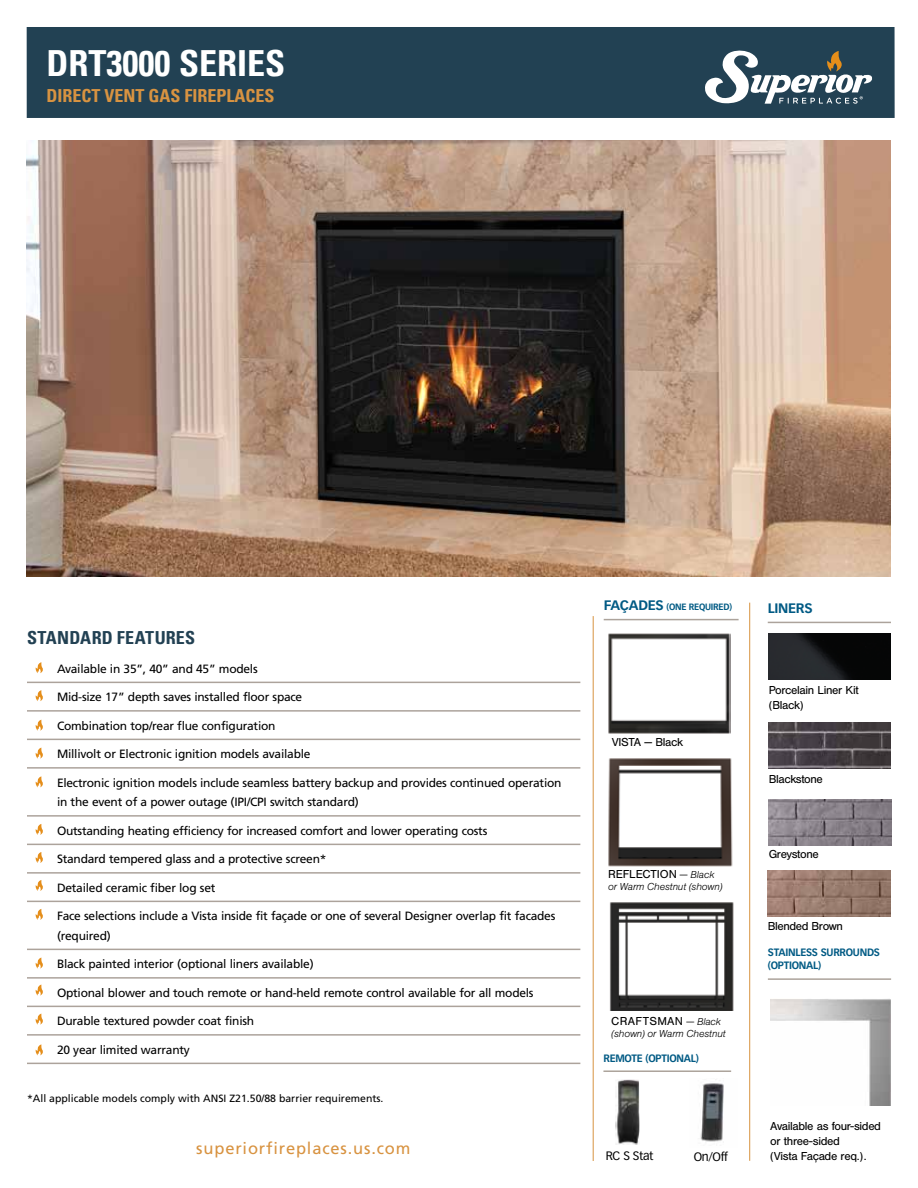
<style>
.page{position:relative;width:918px;height:1188px;background:#fff}
.page>*{position:absolute;margin:0;border:0;box-sizing:border-box;transform-origin:0 0}
.t1{font:36px "Univers Com 67 Bold Cond";color:#fff}
.t2{font:18px "Univers Com 67 Bold Cond";color:#d89341}
.t3{font:18px "Univers Com 67 Bold Cond";letter-spacing:.01em;color:#224153}
.t4{font:16.5px "Frutiger LT Std";letter-spacing:.05em;color:#d89341}
.t5{font:700 13.5px "Vectora LT Pro";letter-spacing:-.02em;color:#005a84}
.t6{font:12px/19.5px "Frutiger LT Std";letter-spacing:-.02em;color:#000}
.t7{font:12px/15px "Nimbus San";letter-spacing:-.03em;color:#000}
.t8{font:12px "Nimbus San";letter-spacing:-.01em;color:#000}
.t9{font:12px "Nimbus San";letter-spacing:.025em;color:#000}
.t10{font:12px "Vectora LT Pro";letter-spacing:-.03em;color:#000}
.t11{font:10.5px "Frutiger LT Std";color:#000}
.t12{font:700 10.5px/13.5px "Vectora LT Pro";letter-spacing:-.025em;color:#005a84;scale:.95 1}
.t13{font:italic 300 10.5px "Nimbus San";letter-spacing:-.01em;color:#000}
.t14{font:700 9px "Vectora LT Pro";letter-spacing:-.025em;color:#005a84;scale:.95 1}
.s1{font-size:13.5px}
.s2{font-weight:300}
.s3{font-weight:300;font-style:italic;font-size:10.5px}
</style>
<div class="page">
<img style="left:27px;top:141px;width:864px;height:436px">
<hr style="left:593px;top:616px;width:1px;height:545px;background:#d89341">
<hr style="left:27px;top:682px;width:553px;height:1px;background:#aca39b">
<hr style="left:27px;top:710px;width:553px;height:2px;background:#aca39b">
<hr style="left:27px;top:739px;width:553px;height:1px;background:#aca39b">
<hr style="left:27px;top:767px;width:553px;height:2px;background:#aca39b">
<hr style="left:27px;top:815px;width:553px;height:2px;background:#aca39b">
<hr style="left:27px;top:844px;width:553px;height:1px;background:#aca39b">
<hr style="left:27px;top:872px;width:553px;height:2px;background:#aca39b">
<hr style="left:27px;top:901px;width:553px;height:1px;background:#aca39b">
<hr style="left:27px;top:949px;width:553px;height:1px;background:#aca39b">
<hr style="left:27px;top:977px;width:553px;height:2px;background:#aca39b">
<hr style="left:27px;top:1006px;width:553px;height:1px;background:#aca39b">
<hr style="left:27px;top:1034px;width:553px;height:2px;background:#aca39b">
<hr style="left:27px;top:1063px;width:553px;height:1px;background:#aca39b">
<svg style="left:35px;top:662px;width:8px;height:11px"></svg>
<svg style="left:35px;top:852px;width:8px;height:11px"></svg>
<svg style="left:35px;top:690px;width:8px;height:11px"></svg>
<svg style="left:35px;top:880px;width:8px;height:11px"></svg>
<svg style="left:35px;top:748px;width:8px;height:11px"></svg>
<svg style="left:35px;top:720px;width:8px;height:11px"></svg>
<svg style="left:35px;top:909px;width:8px;height:11px"></svg>
<svg style="left:35px;top:1044px;width:8px;height:12px"></svg>
<svg style="left:35px;top:958px;width:8px;height:11px"></svg>
<svg style="left:35px;top:776px;width:8px;height:11px"></svg>
<svg style="left:35px;top:1014px;width:8px;height:11px"></svg>
<svg style="left:35px;top:824px;width:8px;height:11px"></svg>
<div style="left:27px;top:27px;width:868px;height:91px;background:#224153"></div>
<svg style="left:705px;top:51px;width:167px;height:53px"></svg>
<img style="left:700px;top:1083px;width:24px;height:59px">
<img style="left:615px;top:1079px;width:25px;height:66px">
<img style="left:769px;top:633px;width:121px;height:46px">
<img style="left:769px;top:723px;width:121px;height:46px">
<img style="left:769px;top:799px;width:122px;height:46px">
<img style="left:768px;top:871px;width:122px;height:45px">
<hr style="left:749px;top:603px;width:1px;height:558px;background:#d89341">
<hr style="left:604px;top:619px;width:135px;height:1px;background:#aca39b">
<hr style="left:768px;top:978px;width:123px;height:2px;background:#aca39b">
<hr style="left:768px;top:622px;width:123px;height:1px;background:#aca39b">
<hr style="left:603px;top:1070px;width:128px;height:2px;background:#aca39b">
<img style="left:608px;top:758px;width:125px;height:109px">
<img style="left:608px;top:633px;width:123px;height:101px">
<img style="left:770px;top:999px;width:120px;height:106px">
<img style="left:609px;top:902px;width:125px;height:109px">
<svg style="left:35px;top:985px;width:8px;height:11px"></svg>
<h1 class="t1" style="left:46px;top:41px;width:240px">DRT3000 SERIES</h1>
<h2 class="t2" style="left:46px;top:84px;width:230px">DIRECT VENT GAS FIREPLACES</h2>
<h2 class="t3" style="left:27px;top:627px;width:170px">STANDARD FEATURES</h2>
<p class="t6" style="left:57px;top:659px;width:202px">Available in 35”, 40” and 45” models</p>
<p class="t6" style="left:57px;top:687px;width:247px">Mid-size 17” depth saves installed floor space</p>
<p class="t6" style="left:57px;top:716px;width:220px">Combination top/rear flue configuration</p>
<p class="t6" style="left:57px;top:744px;width:255px">Millivolt or Electronic ignition models available</p>
<p class="t6" style="left:57px;top:773px;width:506px">Electronic ignition models include seamless battery backup and provides continued operation in the event of a power outage (IPI/CPI switch standard)</p>
<p class="t6" style="left:57px;top:821px;width:432px">Outstanding heating efficiency for increased comfort and lower operating costs</p>
<p class="t6" style="left:57px;top:849px;width:271px">Standard tempered glass and a protective screen*</p>
<p class="t6" style="left:57px;top:878px;width:160px">Detailed ceramic fiber log set</p>
<p class="t6" style="left:57px;top:906px;width:500px">Face selections include a Vista inside fit façade or one of several Designer overlap fit facades (required)</p>
<p class="t6" style="left:57px;top:954px;width:258px">Black painted interior (optional liners available)</p>
<p class="t6" style="left:57px;top:983px;width:478px">Optional blower and touch remote or hand-held remote control available for all models</p>
<p class="t6" style="left:57px;top:1011px;width:199px">Durable textured powder coat finish</p>
<p class="t6" style="left:57px;top:1040px;width:134px">20 year limited warranty</p>
<p class="t11" style="left:27px;top:1092px;width:358px">*All applicable models comply with ANSI Z21.50/88 barrier requirements.</p>
<h3 class="t4" style="left:196px;top:1139px;width:216px">superiorfireplaces.us.com</h3>
<p class="t14" style="left:604px;top:601px;width:137px"><span class="s1">FAÇADES</span> (ONE REQUIRED)</p>
<p class="t7" style="left:612px;top:734px;width:73px">VISTA — Black</p>
<p class="t8" style="left:608px;top:867px;width:108px">REFLECTION <span class="s2">—</span> <span class="s3">Black</span></p>
<p class="t13" style="left:608px;top:881px;width:116px">or Warm Chestnut (shown)</p>
<p class="t9" style="left:611px;top:1014px;width:111px">CRAFTSMAN <span class="s2">—</span> <span class="s3">Black</span></p>
<p class="t13" style="left:611px;top:1028px;width:116px">(shown) or Warm Chestnut</p>
<p class="t12" style="left:603px;top:1051px;width:102px">REMOTE (OPTIONAL)</p>
<p class="t10" style="left:606px;top:1149px;width:49px">RC S Stat</p>
<p class="t10" style="left:694px;top:1149px;width:35px">On/Off</p>
<p class="t5" style="left:768px;top:600px;width:46px">LINERS</p>
<p class="t7" style="left:769px;top:682px;width:91px">Porcelain Liner Kit (Black)</p>
<p class="t7" style="left:769px;top:771px;width:56px">Blackstone</p>
<p class="t7" style="left:769px;top:847px;width:52px">Greystone</p>
<p class="t7" style="left:768px;top:919px;width:77px">Blended Brown</p>
<p class="t12" style="left:768px;top:945px;width:120px">STAINLESS SURROUNDS (OPTIONAL)</p>
<p class="t7" style="left:770px;top:1119px;width:112px">Available as four-sided or three-sided<br>(Vista Façade req.).</p>
</div>
